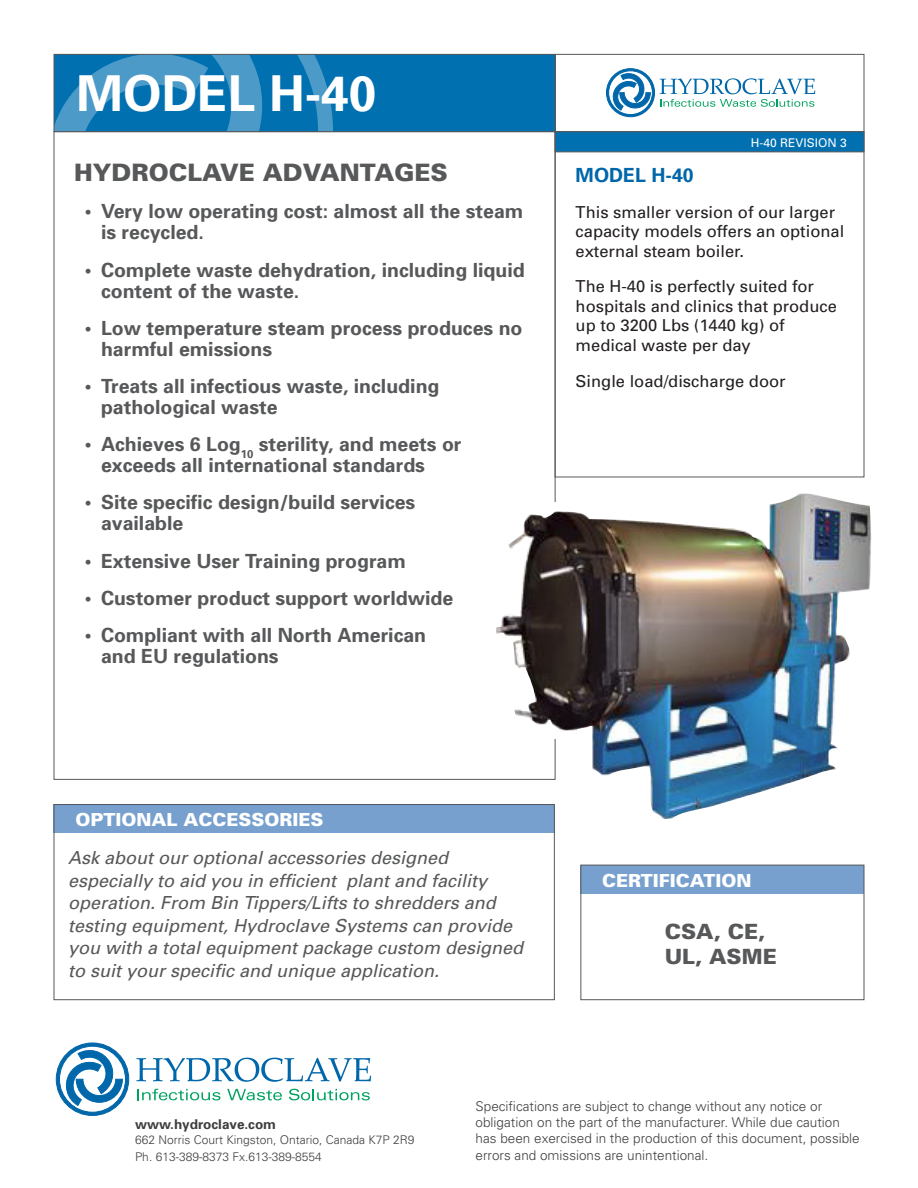
<style>
.page{position:relative;width:918px;height:1188px;background:#fff}
.page>*{position:absolute;margin:0;border:0;box-sizing:border-box;transform-origin:0 0}
.productDescriptionTi{font:700 49.5px "Univers";color:#fff}
.advatageTitle{font:900 24px "Univers";color:#57585a}
.accreditation{font:900 21px "Univers";color:#57585a}
.t1{font:700 19.5px/21px "Univers";color:#57585a}
.productDescriptionTi-2{font:700 19.5px "Univers";color:#0067aa}
.Options{font:italic 18px/22.5px "Univers";color:#57585a}
.sectionTitles{font:900 18px "Univers";color:#fff}
.productDescription{font:16.5px/19.5px "Univers";color:#231f20}
.footerDisclaimer{font:300 13.5px/16.2px "Univers";color:#3e3e3f}
.footerDisclaimer-2{font:700 13.5px "Univers";color:#3e3e3f}
.footerDisclaimer-3{font:300 12px "Univers";color:#3e3e3f}
.revisionNumber{font:12px "Univers";color:#fff}
</style>
<div class="page">
<div style="left:555px;top:131px;width:309px;height:21px;background:#0070b1;border:1px solid #57585a"></div>
<div style="left:54px;top:54px;width:501px;height:78px;background:#0070b1"></div>
<svg style="left:54px;top:56px;width:279px;height:77px"></svg>
<div style="left:54px;top:54px;width:501px;height:78px;border:1px solid #57585a"></div>
<div style="left:555px;top:54px;width:309px;height:78px;border:1px solid #57585a"></div>
<svg style="left:606px;top:68px;width:209px;height:49px"></svg>
<svg style="left:55px;top:1042px;width:75px;height:74px"></svg>
<svg style="left:136px;top:1058px;width:235px;height:24px"></svg>
<svg style="left:137px;top:1089px;width:83px;height:11px"></svg>
<svg style="left:227px;top:1089px;width:55px;height:11px"></svg>
<svg style="left:289px;top:1089px;width:81px;height:11px"></svg>
<img style="left:496px;top:493px;width:375px;height:326px">
<div style="left:580px;top:865px;width:284px;height:29px;background:#77a0cf"></div>
<div style="left:580px;top:865px;width:284px;height:135px;border:1px solid #57585a"></div>
<div style="left:54px;top:804px;width:501px;height:29px;background:#77a0cf"></div>
<div style="left:54px;top:804px;width:501px;height:196px;border:1px solid #57585a"></div>
<p class="productDescriptionTi" style="left:76px;top:63px;width:301px">MODEL H-40</p>
<p class="advatageTitle" style="left:74px;top:158px;width:375px">HYDROCLAVE ADVANTAGES</p>
<p class="t1" style="left:101px;top:201px;width:424px;text-indent:-16px">• Very low operating cost: almost all the steam is recycled.</p>
<p class="t1" style="left:101px;top:259px;width:425px;text-indent:-16px">• Complete waste dehydration, including liquid content of the waste.</p>
<p class="t1" style="left:101px;top:317px;width:423px;text-indent:-16px">• Low temperature steam process produces no harmful emissions</p>
<p class="t1" style="left:101px;top:376px;width:340px;text-indent:-16px">• Treats all infectious waste, including pathological waste</p>
<p class="t1" style="left:101px;top:434px;width:362px;text-indent:-16px">• Achieves 6 Log<sub>10</sub> sterility, and meets or exceeds all international standards</p>
<p class="t1" style="left:101px;top:492px;width:316px;text-indent:-16px">• Site specific design/build services available</p>
<p class="t1" style="left:85px;top:550px;width:323px">• Extensive User Training program</p>
<p class="t1" style="left:85px;top:587px;width:370px">• Customer product support worldwide</p>
<p class="t1" style="left:101px;top:625px;width:327px;text-indent:-16px">• Compliant with all North American and EU regulations</p>
<p class="revisionNumber" style="left:751px;top:136px;width:98px">H-40 REVISION 3</p>
<p class="productDescriptionTi-2" style="left:576px;top:163px;width:120px">MODEL H-40</p>
<p class="productDescription" style="left:576px;top:202px;width:270px">This smaller version of our larger capacity models offers an optional external steam boiler.</p>
<p class="productDescription" style="left:576px;top:277px;width:263px">The H-40 is perfectly suited for hospitals and clinics that produce up to 3200 Lbs (1440 kg) of medical waste per day</p>
<p class="productDescription" style="left:576px;top:371px;width:211px">Single load/discharge door</p>
<p class="sectionTitles" style="left:76px;top:808px;width:249px">OPTIONAL ACCESSORIES</p>
<p class="Options" style="left:68px;top:847px;width:457px">Ask about our optional accessories designed especially to aid you in efficient plant and facility operation. From Bin Tippers/Lifts to shredders and testing equipment, Hydroclave Systems can provide you with a total equipment package custom designed to suit your specific and unique application.</p>
<p class="sectionTitles" style="left:602px;top:869px;width:151px">CERTIFICATION</p>
<p class="accreditation" style="left:665px;top:918px;width:102px">CSA, CE,</p>
<p class="accreditation" style="left:665px;top:944px;width:113px">UL, ASME</p>
<p class="footerDisclaimer-2" style="left:135px;top:1116px;width:143px">www.hydroclave.com</p>
<p class="footerDisclaimer-3" style="left:135px;top:1133px;width:281px">662 Norris Court Kingston, Ontario, Canada K7P 2R9</p>
<p class="footerDisclaimer-3" style="left:135px;top:1149px;width:188px">Ph. 613-389-8373 Fx.613-389-8554</p>
<p class="footerDisclaimer" style="left:476px;top:1098px;width:386px">Specifications are subject to change without any notice or obligation on the part of the manufacturer. While due caution has been exercised in the production of this document, possible errors and omissions are unintentional.</p>
</div>
